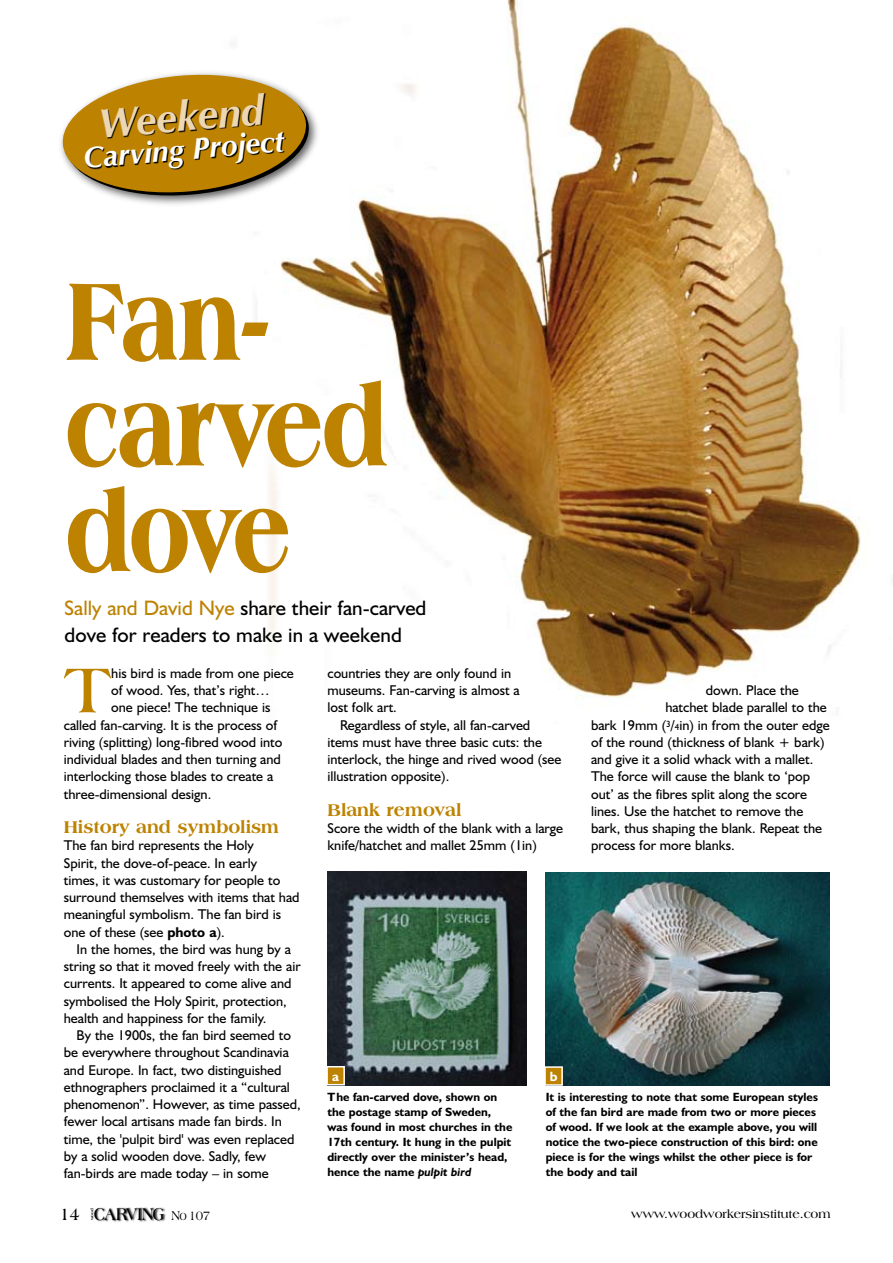
<style>
.page{position:relative;width:893px;height:1263px;background:#fff}
.page>*{position:absolute;margin:0;border:0;box-sizing:border-box;transform-origin:0 0}
.t1{font:800 condensed 116.55px/105.6px "Americana BT";letter-spacing:-.015em;color:#bd8200}
.t2{font:700 67.2px "Americana BT";color:#bd8200}
.t3{font:italic 700 41.25px "Optima";color:#edd6b2}
.t4{font:italic 700 29.85px "Optima";color:#fff}
.t5{font:21px/27px "Humanist 521 BT";color:#000}
.t6{font:800 18px "Americana BT";color:#bd8200}
.t7{font:700 18px "Americana BT";color:#000;scale:.83 1}
.t8{font:700 18px "Americana BT";color:#000;scale:.85 1}
.t9{font:14.25px/17.2px "Humanist 521 BT";color:#000}
.t10{font:700 13.5px "Humanist 521 BT";color:#fff}
.t11{font:700 12px/15px "Humanist 521 BT";color:#000}
.t12{font:700 12px "Americana BT";color:#000}
.t13{font:800 4.05px "Americana BT";color:#000}
.s1{color:#bd8200}
.s2{font-weight:700}
.s3{font-size:9px}
.s4{font-style:italic}
.s5{font-weight:400;font-size:13.5px}
</style>
<div class="page">
<div style="left:93px;top:1206px;width:74px;height:17px;background:#000;opacity:.85"></div>
<img style="left:256px;top:0;width:605px;height:698px">
<div style="left:57px;top:68px;width:265px;height:141px;background:#fff"></div>
<svg style="left:140px;top:72px;width:124px;height:9px"></svg>
<svg style="left:60px;top:81px;width:259px;height:146px"></svg>
<img style="left:327px;top:872px;width:200px;height:213px">
<img style="left:545px;top:872px;width:284px;height:213px">
<div style="left:327px;top:1067px;width:17px;height:18px;background:#bd8200"></div>
<div style="left:326px;top:1066px;width:19px;height:19px;border:2px solid #fff"></div>
<div style="left:545px;top:1067px;width:17px;height:18px;background:#bd8200"></div>
<div style="left:544px;top:1066px;width:19px;height:20px;border:2px solid #fff"></div>
<h3 class="t3" style="left:96px;top:100px;width:168px;rotate:-5deg">Weekend</h3>
<h3 class="t4" style="left:82px;top:141px;width:203px;rotate:-5deg">Carving Project</h3>
<h1 class="t1" style="left:65px;top:265px;width:324px">Fan&shy;carved dove</h1>
<h3 class="t5" style="left:65px;top:594px;width:363px"><span class="s1">Sally and David Nye</span> share their fan-carved dove for readers to make in a weekend</h3>
<h2 class="t2" style="left:64px;top:649px;width:49px">T</h2>
<p class="t9" style="left:111px;top:664px;width:184px">his bird is made from one piece</p>
<p class="t9" style="left:327px;top:664px;width:194px">countries they are only found in museums. Fan-carving is almost a lost folk art.</p>
<p class="t9" style="left:327px;top:716px;width:235px;text-indent:13px">Regardless of style, all fan-carved items must have three basic cuts: the interlock, the hinge and rived wood (see illustration opposite).</p>
<p class="t6" style="left:327px;top:799px;width:136px">Blank removal</p>
<p class="t9" style="left:327px;top:819px;width:237px">Score the width of the blank with a large knife/hatchet and mallet 25mm (1in)</p>
<p class="t9" style="left:111px;top:681px;width:160px">of wood. Yes, that’s right…</p>
<p class="t9" style="left:111px;top:698px;width:161px">one piece! The technique is</p>
<p class="t9" style="left:64px;top:716px;width:215px">called fan-carving. It is the process of</p>
<p class="t9" style="left:64px;top:733px;width:220px">riving (splitting) long-fibred wood into</p>
<p class="t9" style="left:64px;top:750px;width:219px">individual blades and then turning and</p>
<p class="t9" style="left:64px;top:767px;width:211px">interlocking those blades to create a</p>
<p class="t9" style="left:64px;top:785px;width:149px">three-dimensional design.</p>
<p class="t6" style="left:64px;top:816px;width:217px">History and symbolism</p>
<p class="t9" style="left:64px;top:836px;width:237px">The fan bird represents the Holy<br>Spirit, the dove-of-peace. In early<br>times, it was customary for people to surround themselves with items that had meaningful symbolism. The fan bird is one of these (see <span class="s2">photo a</span>).</p>
<p class="t9" style="left:64px;top:940px;width:238px;text-indent:13px">In the homes, the bird was hung by a string so that it moved freely with the air currents. It appeared to come alive and symbolised the Holy Spirit, protection, health and happiness for the family.</p>
<p class="t9" style="left:64px;top:1026px;width:239px;text-indent:13px">By the 1900s, the fan bird seemed to be everywhere throughout Scandinavia and Europe. In fact, two distinguished ethnographers proclaimed it a “cultural phenomenon”. However, as time passed, fewer local artisans made fan birds. In time, the 'pulpit bird' was even replaced by a solid wooden dove. Sadly, few fan-birds are made today – in some</p>
<p class="t9" style="left:706px;top:681px;width:95px">down. Place the</p>
<p class="t9" style="left:665px;top:698px;width:163px">hatchet blade parallel to the</p>
<p class="t9" style="left:591px;top:716px;width:240px">bark 19mm (<sup>3</sup>/<span class="s3">4</span>in) in from the outer edge</p>
<p class="t9" style="left:591px;top:733px;width:235px">of the round (thickness of blank + bark)</p>
<p class="t9" style="left:591px;top:750px;width:224px">and give it a solid whack with a mallet.</p>
<p class="t9" style="left:591px;top:767px;width:221px">The force will cause the blank to ‘pop</p>
<p class="t9" style="left:591px;top:785px;width:218px">out’ as the fibres split along the score</p>
<p class="t9" style="left:591px;top:802px;width:214px">lines. Use the hatchet to remove the</p>
<p class="t9" style="left:591px;top:819px;width:233px">bark, thus shaping the blank. Repeat the</p>
<p class="t9" style="left:591px;top:836px;width:145px">process for more blanks.</p>
<p class="t10" style="left:332px;top:1068px;width:8px">a</p>
<p class="t10" style="left:550px;top:1068px;width:9px">b</p>
<p class="t11" style="left:327px;top:1089px;width:186px">The fan-carved dove, shown on the postage stamp of Sweden, was found in most churches in the<br>17th century. It hung in the pulpit directly over the minister’s head, hence the name <span class="s4">pulpit bird</span></p>
<p class="t11" style="left:546px;top:1089px;width:274px">It is interesting to note that some European styles of the fan bird are made from two or more pieces of wood. If we look at the example above, you will notice the two-piece construction of this bird: one piece is for the wings whilst the other piece is for the body and tail</p>
<p class="t8" style="left:60px;top:1203px;width:25px">14</p>
<p class="t13" style="left:90px;top:1220px;width:13px;rotate:-90deg">wood</p>
<p class="t7" style="left:94px;top:1203px;width:142px">CARVING <span class="s5">No 107</span></p>
<p class="t12" style="left:631px;top:1207px;width:201px">www.woodworkersinstitute.com</p>
</div>
